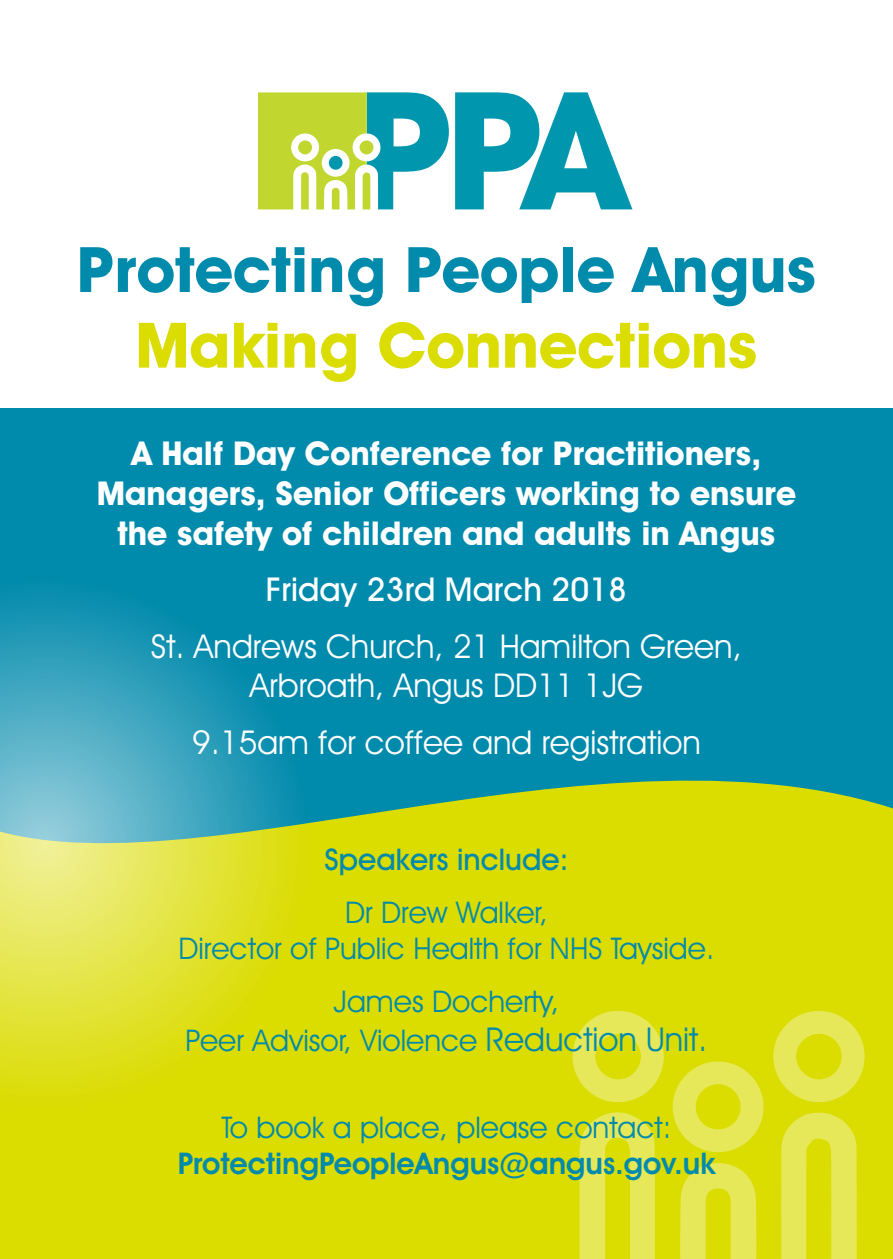
<style>
.page{position:relative;width:893px;height:1259px;background:#fff}
.page>*{position:absolute;margin:0;border:0;box-sizing:border-box;transform-origin:0 0}
.t1{font:700 63px "Avant Garde IT Cby BT";color:#008aac}
.t2{font:700 63px "Avant Garde IT Cby BT";color:#dbdc00}
.t3{font:700 33px/39.6px "Avant Garde IT Cby BT";color:#fff;text-align:center}
.t4{font:33px/39.6px "Avant Garde IT Cby BT";color:#fff;text-align:center}
.t5{font:500 33px "Avant Garde IT Cby BT";color:#fff}
.t6{font:30px/36px "Avant Garde IT Cby BT";color:#008aac;text-align:center}
.t7{font:600 30px/36px "Avant Garde IT Cby BT";color:#008aac;text-align:center}
.t8{font:500 30px "Avant Garde IT Cby BT";color:#008aac}
.s1{font-size:33px}
.s2{font-weight:400}
</style>
<div class="page">
<div style="left:0;top:769px;width:893px;height:490px;background:#dbdc00"></div>
<div style="left:0;top:408px;width:893px;height:526px;background:#008aac"></div>
<svg style="left:455px;top:92px;width:177px;height:117px"></svg>
<svg style="left:258px;top:92px;width:191px;height:117px"></svg>
<div style="left:329px;top:156px;width:14px;height:14px;background:#0097ae;border-radius:50%"></div>
<svg style="left:310px;top:780px;width:583px;height:154px;background:#c6d410"></svg>
<svg style="left:0;top:596px;width:310px;height:496px"></svg>
<svg style="left:680px;top:1163px;width:76px;height:96px"></svg>
<svg style="left:573px;top:1011px;width:91px;height:91px"></svg>
<svg style="left:773px;top:1011px;width:92px;height:91px"></svg>
<svg style="left:579px;top:1112px;width:76px;height:147px"></svg>
<svg style="left:673px;top:1061px;width:91px;height:91px"></svg>
<svg style="left:781px;top:1112px;width:76px;height:147px"></svg>
<p class="t1" style="left:77px;top:231px;width:741px">Protecting People Angus</p>
<p class="t2" style="left:135px;top:307px;width:624px">Making Connections</p>
<p class="t3" style="left:97px;top:433px;width:701px">A Half Day Conference for Practitioners,<br>Managers, Senior Officers working to ensure the safety of children and adults in Angus</p>
<p class="t5" style="left:266px;top:569px;width:363px">Friday 23rd March 2018</p>
<p class="t4" style="left:151px;top:626px;width:592px">St. Andrews Church, 21 Hamilton Green,<br>Arbroath, Angus DD11 1JG</p>
<p class="t4" style="left:192px;top:722px;width:510px">9.15am for coffee and registration</p>
<p class="t8" style="left:325px;top:840px;width:245px">Speakers include:</p>
<p class="t6" style="left:179px;top:893px;width:537px">Dr Drew Walker,<br>Director of Public Health for NHS Tayside.</p>
<p class="t6" style="left:185px;top:981px;width:523px;line-height:39.6px">James Docherty,<br>Peer Advisor, Violence <span class="s1">Reduction Unit.</span></p>
<p class="t7" style="left:178px;top:1109px;width:539px"><span class="s2">To book a place, please contact:<br></span>ProtectingPeopleAngus@angus.gov.uk</p>
</div>
